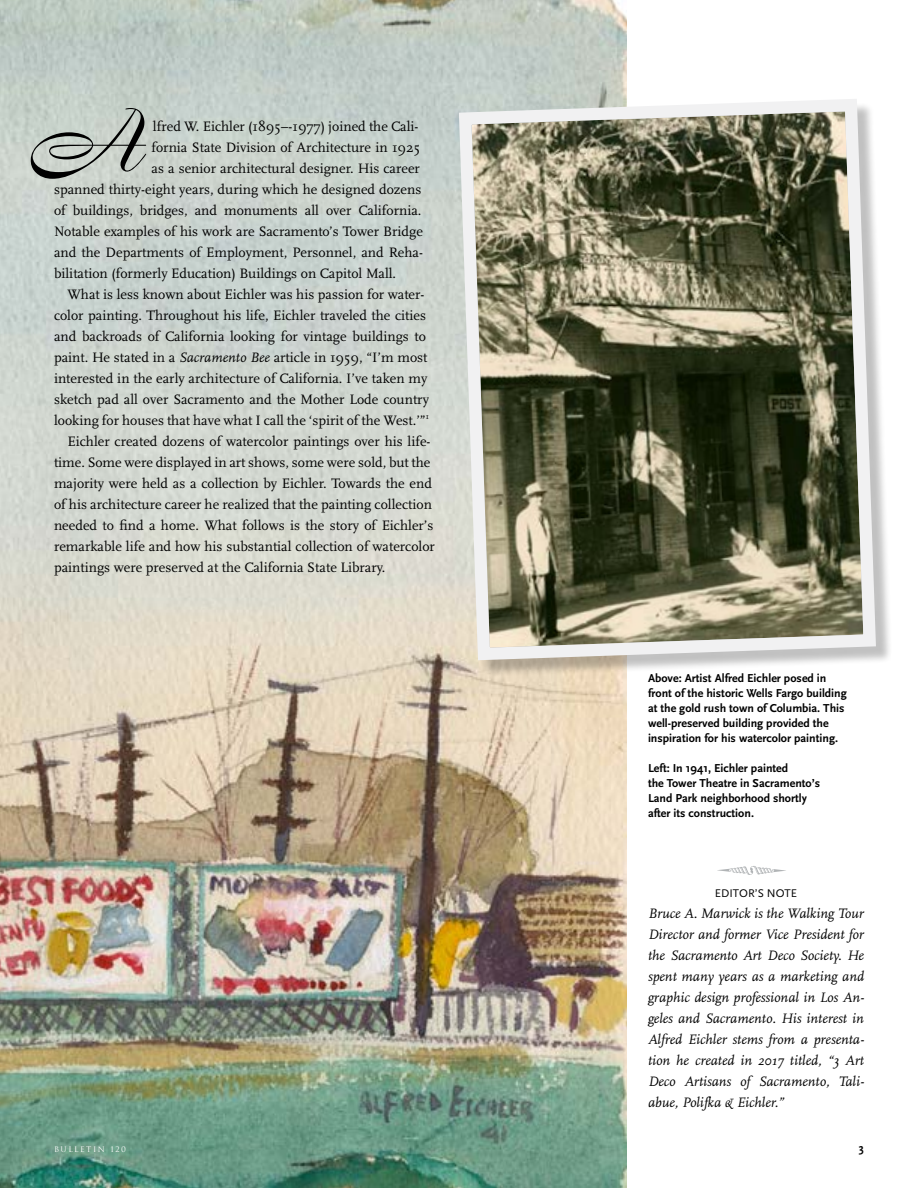
<style>
.page{position:relative;width:918px;height:1188px;background:#fff}
.page>*{position:absolute;margin:0;border:0;box-sizing:border-box;transform-origin:0 0}
.t1{font:14.25px "Scala";color:#000}
.t2{font:italic 14.25px/21px "Scala";color:#000;text-align:justify}
.t3{font:700 12px/15px "Scala Sans";color:#000}
.t4{font:11.7px "Scala Sans Caps";color:#000}
.t5{font:7.5px "Trajan";letter-spacing:.2em;color:#fff}
.s1{font-style:italic}
</style>
<div class="page">
<img style="left:0;top:0;width:626px;height:1188px">
<div style="left:463px;top:103px;width:429px;height:574px;background:#000;opacity:.25"></div>
<svg style="left:453px;top:92px;width:429px;height:575px;background:#7d7e69"></svg>
<svg style="left:31px;top:108px;width:115px;height:71px;background:#abb2ac"></svg>
<svg style="left:717px;top:866px;width:69px;height:9px"></svg>
<p class="t1" style="left:153px;top:119px;width:267px">lfred W. Eichler (1895–-1977) joined the Cali-</p>
<p class="t1" style="left:152px;top:140px;width:270px">fornia State Division of Architecture in 1925</p>
<p class="t1" style="left:152px;top:161px;width:270px">as a senior architectural designer. His career</p>
<p class="t1" style="left:54px;top:182px;width:369px">spanned thirty-eight years, during which he designed dozens</p>
<p class="t1" style="left:54px;top:203px;width:369px">of buildings, bridges, and monuments all over California.</p>
<p class="t1" style="left:54px;top:224px;width:371px">Notable examples of his work are Sacramento’s Tower Bridge</p>
<p class="t1" style="left:54px;top:245px;width:371px">and the Departments of Employment, Personnel, and Reha-</p>
<p class="t1" style="left:54px;top:266px;width:344px">bilitation (formerly Education) Buildings on Capitol Mall.</p>
<p class="t1" style="left:67px;top:287px;width:359px">What is less known about Eichler was his passion for water-</p>
<p class="t1" style="left:54px;top:308px;width:374px">color painting. Throughout his life, Eichler traveled the cities</p>
<p class="t1" style="left:54px;top:329px;width:374px">and backroads of California looking for vintage buildings to</p>
<p class="t1" style="left:54px;top:350px;width:375px">paint. He stated in a <span class="s1">Sacramento Bee</span> article in 1959, “I’m most</p>
<p class="t1" style="left:54px;top:371px;width:375px">interested in the early architecture of California. I’ve taken my</p>
<p class="t1" style="left:54px;top:392px;width:377px">sketch pad all over Sacramento and the Mother Lode country</p>
<p class="t1" style="left:54px;top:413px;width:376px">looking for houses that have what I call the ‘spirit of the West.’”<sup>1</sup></p>
<p class="t1" style="left:68px;top:434px;width:365px">Eichler created dozens of watercolor paintings over his life-</p>
<p class="t1" style="left:54px;top:455px;width:378px">time. Some were displayed in art shows, some were sold, but the</p>
<p class="t1" style="left:54px;top:476px;width:380px">majority were held as a collection by Eichler. Towards the end</p>
<p class="t1" style="left:54px;top:497px;width:380px">of his architecture career he realized that the painting collection</p>
<p class="t1" style="left:54px;top:518px;width:381px">needed to find a home. What follows is the story of Eichler’s</p>
<p class="t1" style="left:54px;top:539px;width:383px">remarkable life and how his substantial collection of watercolor</p>
<p class="t1" style="left:54px;top:560px;width:333px">paintings were preserved at the California State Library.</p>
<p class="t3" style="left:648px;top:671px;width:200px">Above: Artist Alfred Eichler posed in front of the historic Wells Fargo building at the gold rush town of Columbia. This well-preserved building provided the inspiration for his watercolor painting.</p>
<p class="t3" style="left:648px;top:761px;width:174px">Left: In 1941, Eichler painted<br>the Tower Theatre in Sacramento’s<br>Land Park neighborhood shortly after its construction.</p>
<p class="t4" style="left:715px;top:887px;width:84px">EDITOR’S NOTE</p>
<p class="t2" style="left:648px;top:903px;width:218px">Bruce A. Marwick is the Walking Tour Director and former Vice President for the Sacramento Art Deco Society. He spent many years as a marketing and graphic design professional in Los An&shy;geles and Sacramento. His interest in Alfred Eichler stems from a presenta&shy;tion he created in 2017 titled, “3 Art Deco Artisans of Sacramento, Tali&shy;abue, Polifka &amp; Eichler.”</p>
<p class="t5" style="left:54px;top:1145px;width:74px">BULLETIN 120</p>
<p class="t3" style="left:859px;top:1141px;width:7px">3</p>
</div>
